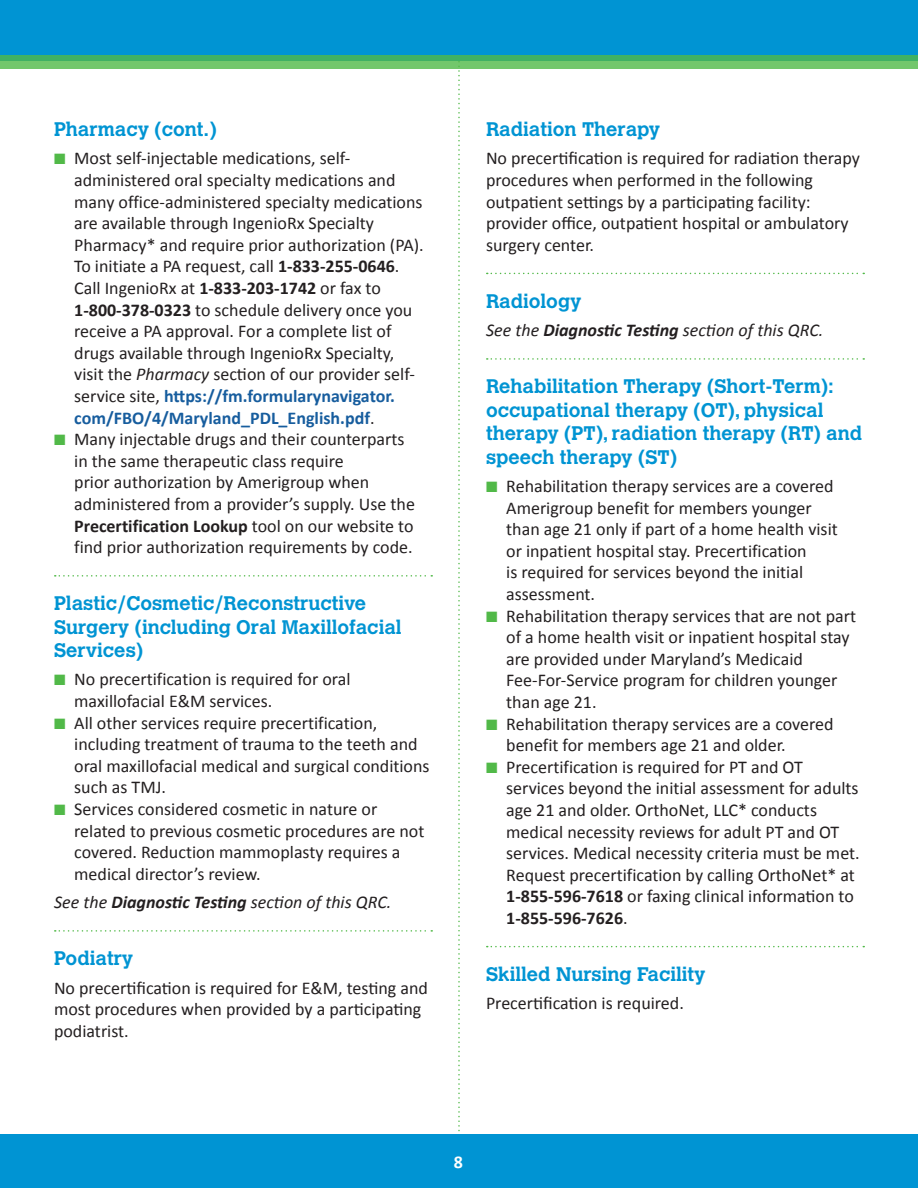
<style>
.page{position:relative;width:918px;height:1188px;background:#fff}
.page>*{position:absolute;margin:0;border:0;box-sizing:border-box;transform-origin:0 0}
.Header_with_rule_abo{font:700 19.5px/23.4px "Calvert MT Std";color:#0094d3}
.Header_with_no_rule{font:700 19.5px "Calvert MT Std";color:#0094d3}
.Body{font:18px/21.6px "Calibri";color:#231f20}
.Body-2{font:italic 18px "Calibri";color:#231f20}
.t1{font:700 18px "Calibri";color:#fff}
.s1{color:#51b948}
.s2{font-weight:700}
.s3{font-style:italic}
.s4{font-weight:700;color:#175d9e}
</style>
<div class="page">
<svg style="left:458px;top:68px;width:2px;height:1064px"></svg>
<div style="left:0;top:1134px;width:918px;height:54px;background:#0094d3"></div>
<div style="left:0;top:0;width:918px;height:61px;background:#0094d3"></div>
<svg style="left:0;top:55px;width:918px;height:13px;background:#5bbc67"></svg>
<svg style="left:55px;top:575px;width:377px;height:2px"></svg>
<svg style="left:55px;top:930px;width:377px;height:2px"></svg>
<svg style="left:487px;top:273px;width:377px;height:1px"></svg>
<svg style="left:487px;top:358px;width:377px;height:2px"></svg>
<svg style="left:487px;top:946px;width:377px;height:1px"></svg>
<p class="Header_with_no_rule" style="left:54px;top:117px;width:164px">Pharmacy (cont.)</p>
<p class="Body" style="left:74px;top:147px;width:351px;text-indent:-20px"><span class="s1">■</span> Most self-injectable medications, self&shy;administered oral specialty medications and many office-administered specialty medications are available through IngenioRx Specialty Pharmacy* and require prior authorization (PA).<br>To initiate a PA request, call <span class="s2">1-833-255-0646</span>.<br>Call IngenioRx at <span class="s2">1-833-203-1742</span> or fax to <span class="s2">1-800-378-0323</span> to schedule delivery once you receive a PA approval. For a complete list of drugs available through IngenioRx Specialty, visit the <span class="s3">Pharmacy</span> section of our provider self&shy;service site, <span class="s4">https://fm.formularynavigator. com/FBO/4/Maryland_PDL_English.pdf</span>.</p>
<p class="Body" style="left:74px;top:428px;width:342px;text-indent:-20px"><span class="s1">■</span> Many injectable drugs and their counterparts in the same therapeutic class require<br>prior authorization by Amerigroup when administered from a provider’s supply. Use the <span class="s2">Precertification Lookup</span> tool on our website to find prior authorization requirements by code.</p>
<p class="Header_with_rule_abo" style="left:54px;top:591px;width:349px">Plastic/Cosmetic/Reconstructive<br>Surgery (including Oral Maxillofacial<br>Services)</p>
<p class="Body" style="left:74px;top:668px;width:278px;text-indent:-20px"><span class="s1">■</span> No precertification is required for oral maxillofacial E&amp;M services.</p>
<p class="Body" style="left:74px;top:711px;width:357px;text-indent:-20px"><span class="s1">■</span> All other services require precertification, including treatment of trauma to the teeth and oral maxillofacial medical and surgical conditions such as TMJ.</p>
<p class="Body" style="left:74px;top:797px;width:352px;text-indent:-20px"><span class="s1">■</span> Services considered cosmetic in nature or related to previous cosmetic procedures are not covered. Reduction mammoplasty requires a medical director’s review.</p>
<p class="Body-2" style="left:54px;top:891px;width:339px">See the <span class="s2">Diagnostic Testing</span> section of this QRC.</p>
<p class="Header_with_rule_abo" style="left:54px;top:947px;width:81px">Podiatry</p>
<p class="Body" style="left:54px;top:976px;width:375px">No precertification is required for E&amp;M, testing and most procedures when provided by a participating podiatrist.</p>
<p class="Header_with_no_rule" style="left:486px;top:117px;width:176px">Radiation Therapy</p>
<p class="Body" style="left:486px;top:147px;width:375px">No precertification is required for radiation therapy procedures when performed in the following outpatient settings by a participating facility: provider office, outpatient hospital or ambulatory surgery center.</p>
<p class="Header_with_rule_abo" style="left:486px;top:289px;width:97px">Radiology</p>
<p class="Body-2" style="left:486px;top:319px;width:339px">See the <span class="s2">Diagnostic Testing</span> section of this QRC.</p>
<p class="Header_with_rule_abo" style="left:486px;top:375px;width:378px">Rehabilitation Therapy (Short-Term): occupational therapy (OT), physical therapy (PT), radiation therapy (RT) and speech therapy (ST)</p>
<p class="Body" style="left:506px;top:474px;width:333px;text-indent:-20px"><span class="s1">■</span> Rehabilitation therapy services are a covered Amerigroup benefit for members younger than age 21 only if part of a home health visit or inpatient hospital stay. Precertification<br>is required for services beyond the initial assessment.</p>
<p class="Body" style="left:506px;top:604px;width:351px;text-indent:-20px"><span class="s1">■</span> Rehabilitation therapy services that are not part of a home health visit or inpatient hospital stay are provided under Maryland’s Medicaid Fee-For-Service program for children younger than age 21.</p>
<p class="Body" style="left:506px;top:712px;width:329px;text-indent:-20px"><span class="s1">■</span> Rehabilitation therapy services are a covered benefit for members age 21 and older.</p>
<p class="Body" style="left:506px;top:755px;width:355px;text-indent:-20px"><span class="s1">■</span> Precertification is required for PT and OT services beyond the initial assessment for adults age 21 and older. OrthoNet, LLC* conducts medical necessity reviews for adult PT and OT services. Medical necessity criteria must be met.<br>Request precertification by calling OrthoNet* at <span class="s2">1-855-596-7618</span> or faxing clinical information to <span class="s2">1-855-596-7626</span>.</p>
<p class="Header_with_rule_abo" style="left:486px;top:962px;width:221px">Skilled Nursing Facility</p>
<p class="Body" style="left:486px;top:992px;width:199px">Precertification is required.</p>
<p class="t1" style="left:454px;top:1150px;width:11px">8</p>
</div>
